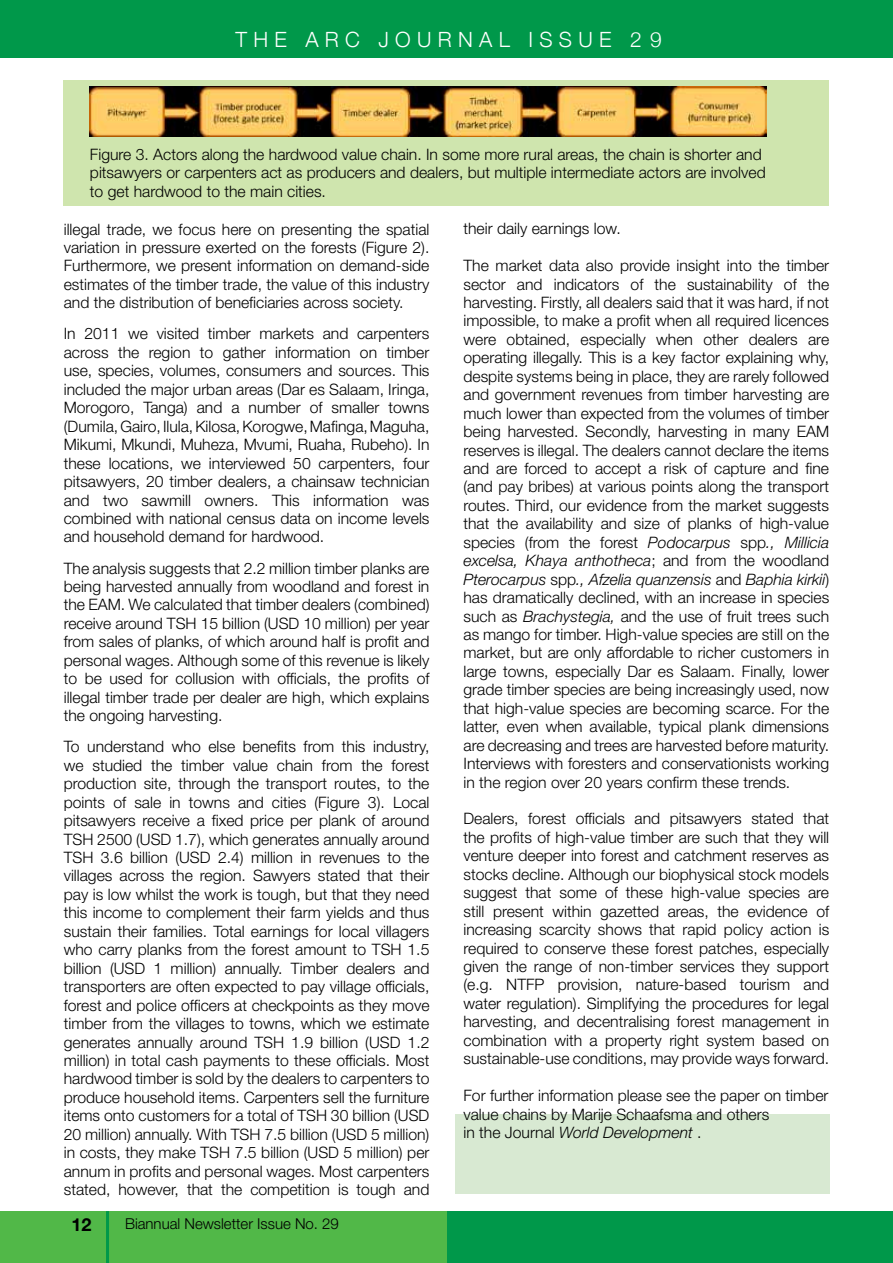
<style>
.page{position:relative;width:893px;height:1263px;background:#fff}
.page>*{position:absolute;margin:0;border:0;box-sizing:border-box;transform-origin:0 0}
.t1{font:300 21px "Helvetica Neue";letter-spacing:.3em;color:#fff}
.t2{font:700 18px "Helvetica Neue LT Std";color:#000}
.t3{font:300 15.75px/18.5px "Helvetica Neue LT Std";color:#000;text-align:justify}
.t4{font:300 15px "Helvetica Neue LT Std";color:#000}
.s1{font-style:italic}
</style>
<div class="page">
<div style="left:0;top:0;width:893px;height:58px;background:#00984a"></div>
<div style="left:437px;top:1211px;width:456px;height:52px;background:#00984a"></div>
<div style="left:0;top:1211px;width:446px;height:52px;background:#51b848"></div>
<hr style="left:106px;top:1211px;width:3px;height:52px;background:#00984a">
<div style="left:455px;top:1114px;width:374px;height:80px;background:#d8e9d2"></div>
<div style="left:64px;top:80px;width:765px;height:126px;background:#cfe5ae"></div>
<img style="left:90px;top:86px;width:676px;height:50px">
<h1 class="t1" style="left:235px;top:22px;width:428px">THE ARC JOURNAL ISSUE 29</h1>
<p class="t3" style="left:90px;top:144px;width:677px;line-height:18.9px;text-align:left">Figure 3. Actors along the hardwood value chain. In some more rural areas, the chain is shorter and pitsawyers or carpenters act as producers and dealers, but multiple intermediate actors are involved to get hardwood to the main cities.</p>
<p class="t3" style="left:64px;top:219px;width:367px">illegal trade, we focus here on presenting the spatial variation in pressure exerted on the forests (Figure 2).<br>Furthermore, we present information on demand-side estimates of the timber trade, the value of this industry and the distribution of beneficiaries across society.</p>
<p class="t3" style="left:64px;top:324px;width:367px">In 2011 we visited timber markets and carpenters across the region to gather information on timber use, species, volumes, consumers and sources. This included the major urban areas (Dar es Salaam, Iringa, Morogoro, Tanga) and a number of smaller towns (Dumila, Gairo, Ilula, Kilosa, Korogwe, Mafinga, Maguha, Mikumi, Mkundi, Muheza, Mvumi, Ruaha, Rubeho). In these locations, we interviewed 50 carpenters, four pitsawyers, 20 timber dealers, a chainsaw technician and two sawmill owners. This information was combined with national census data on income levels and household demand for hardwood.</p>
<p class="t3" style="left:64px;top:558px;width:367px">The analysis suggests that 2.2 million timber planks are being harvested annually from woodland and forest in the EAM. We calculated that timber dealers (combined) receive around TSH 15 billion (USD 10 million) per year from sales of planks, of which around half is profit and personal wages. Although some of this revenue is likely to be used for collusion with officials, the profits of illegal timber trade per dealer are high, which explains the ongoing harvesting.</p>
<p class="t3" style="left:64px;top:737px;width:367px">To understand who else benefits from this industry, we studied the timber value chain from the forest production site, through the transport routes, to the points of sale in towns and cities (Figure 3). Local pitsawyers receive a fixed price per plank of around TSH 2500 (USD 1.7), which generates annually around TSH 3.6 billion (USD 2.4) million in revenues to the villages across the region. Sawyers stated that their pay is low whilst the work is tough, but that they need this income to complement their farm yields and thus sustain their families. Total earnings for local villagers who carry planks from the forest amount to TSH 1.5 billion (USD 1 million) annually. Timber dealers and transporters are often expected to pay village officials, forest and police officers at checkpoints as they move timber from the villages to towns, which we estimate generates annually around TSH 1.9 billion (USD 1.2 million) in total cash payments to these officials. Most hardwood timber is sold by the dealers to carpenters to produce household items. Carpenters sell the furniture items onto customers for a total of TSH 30 billion (USD 20 million) annually. With TSH 7.5 billion (USD 5 million) in costs, they make TSH 7.5 billion (USD 5 million) per annum in profits and personal wages. Most carpenters stated, however, that the competition is tough and</p>
<p class="t2" style="left:71px;top:1213px;width:22px">12</p>
<p class="t4" style="left:125px;top:1214px;width:215px">Biannual Newsletter Issue No. 29</p>
<p class="t3" style="left:463px;top:219px;width:159px">their daily earnings low.</p>
<p class="t3" style="left:463px;top:256px;width:367px">The market data also provide insight into the timber sector and indicators of the sustainability of the harvesting. Firstly, all dealers said that it was hard, if not impossible, to make a profit when all required licences were obtained, especially when other dealers are operating illegally. This is a key factor explaining why, despite systems being in place, they are rarely followed and government revenues from timber harvesting are much lower than expected from the volumes of timber being harvested. Secondly, harvesting in many EAM reserves is illegal. The dealers cannot declare the items and are forced to accept a risk of capture and fine (and pay bribes) at various points along the transport routes. Third, our evidence from the market suggests that the availability and size of planks of high-value species (from the forest <span class="s1">Podocarpus</span> spp<span class="s1">., Millicia excelsa, Khaya anthotheca</span>; and from the woodland <span class="s1">Pterocarpus</span> spp<span class="s1">., Afzelia quanzensis</span> and <span class="s1">Baphia kirkii</span>) has dramatically declined, with an increase in species such as <span class="s1">Brachystegia,</span> and the use of fruit trees such as mango for timber. High-value species are still on the market, but are only affordable to richer customers in large towns, especially Dar es Salaam. Finally, lower grade timber species are being increasingly used, now that high-value species are becoming scarce. For the latter, even when available, typical plank dimensions are decreasing and trees are harvested before maturity.<br>Interviews with foresters and conservationists working in the region over 20 years confirm these trends.</p>
<p class="t3" style="left:463px;top:809px;width:367px">Dealers, forest officials and pitsawyers stated that the profits of high-value timber are such that they will venture deeper into forest and catchment reserves as stocks decline. Although our biophysical stock models suggest that some of these high-value species are still present within gazetted areas, the evidence of increasing scarcity shows that rapid policy action is required to conserve these forest patches, especially given the range of non-timber services they support (e.g. NTFP provision, nature-based tourism and water regulation). Simplifying the procedures for legal harvesting, and decentralising forest management in combination with a property right system based on sustainable-use conditions, may provide ways forward.</p>
<p class="t3" style="left:463px;top:1086px;width:366px;text-align:left">For further information please see the paper on timber value chains by Marije Schaafsma and others<br>in the Journal <span class="s1">World Development</span> .</p>
</div>
